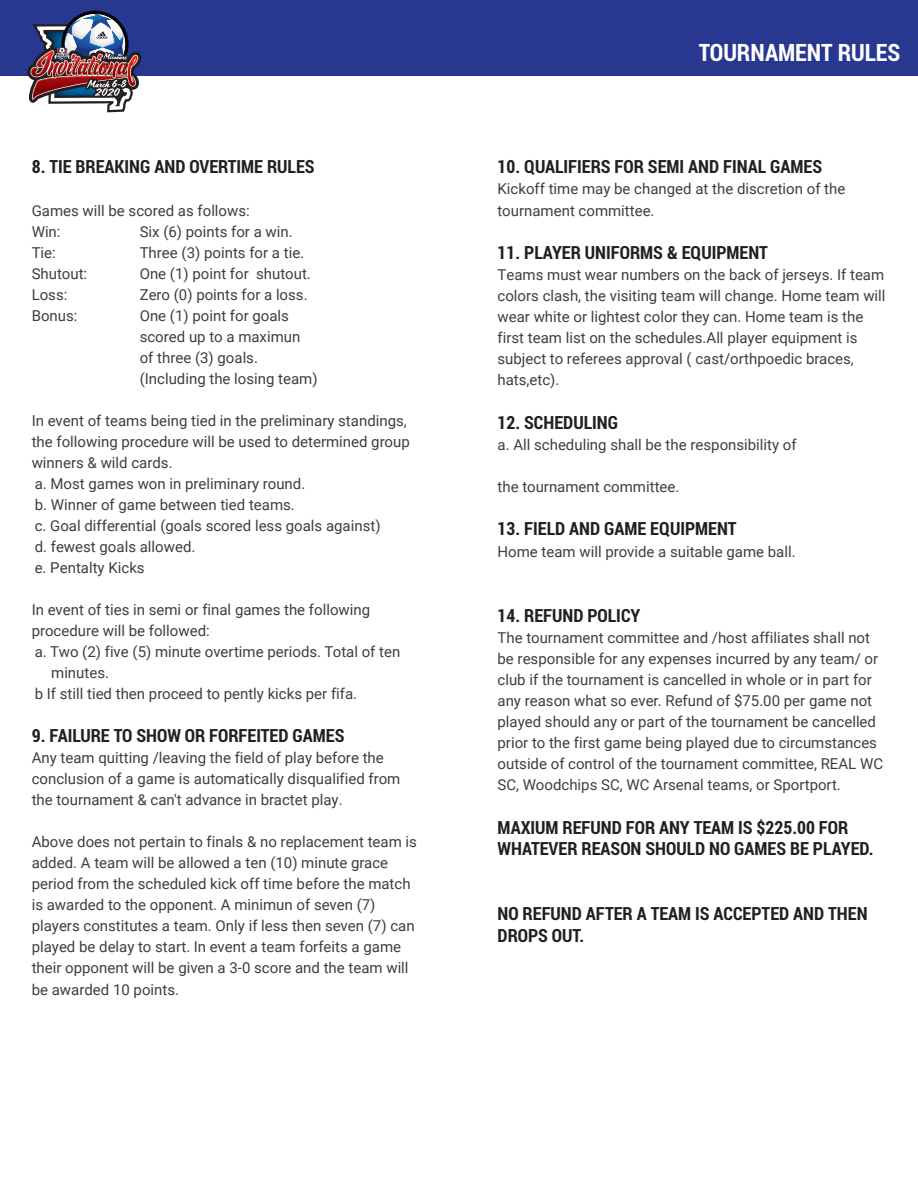
<style>
.page{position:relative;width:918px;height:1188px;background:#fff}
.page>*{position:absolute;margin:0;border:0;box-sizing:border-box;transform-origin:0 0}
.t1{font:700 23.7px "Roboto Condensed";color:#fff}
.t2{font:700 18px/21.6px "Roboto Condensed";color:#231f20}
.t3{font:15px/21.1px "Roboto";color:#3e3e3f}
</style>
<div class="page">
<div style="left:0;top:0;width:918px;height:75px;background:#283890"></div>
<img style="left:27px;top:11px;width:114px;height:102px">
<p class="t2" style="left:32px;top:156px;width:284px">8. TIE BREAKING AND OVERTIME RULES</p>
<p class="t3" style="left:32px;top:199px;width:220px">Games will be scored as follows:<br>Win:</p>
<p class="t3" style="left:140px;top:220px;width:155px">Six (6) points for a win.</p>
<p class="t3" style="left:32px;top:241px;width:26px">Tie:</p>
<p class="t3" style="left:140px;top:241px;width:166px">Three (3) points for a tie.</p>
<p class="t3" style="left:32px;top:262px;width:57px">Shutout:</p>
<p class="t3" style="left:140px;top:262px;width:173px">One (1) point for shutout.</p>
<p class="t3" style="left:32px;top:283px;width:37px">Loss:</p>
<p class="t3" style="left:140px;top:283px;width:169px">Zero (0) points for a loss.</p>
<p class="t3" style="left:32px;top:304px;width:47px">Bonus:</p>
<p class="t3" style="left:140px;top:304px;width:179px">One (1) point for goals scored up to a maximun of three (3) goals. (Including the losing team)</p>
<p class="t3" style="left:32px;top:409px;width:380px">In event of teams being tied in the preliminary standings, the following procedure will be used to determined group winners &amp; wild cards.<br>a. Most games won in preliminary round.<br>b. Winner of game between tied teams.<br>c. Goal differential (goals scored less goals against)<br>d. fewest goals allowed.<br>e. Pentalty Kicks</p>
<p class="t3" style="left:32px;top:598px;width:340px">In event of ties in semi or final games the following</p>
<p class="t3" style="left:32px;top:619px;width:180px">procedure will be followed:</p>
<p class="t3" style="left:35px;top:640px;width:367px">a. Two (2) five (5) minute overtime periods. Total of ten</p>
<p class="t3" style="left:51px;top:661px;width:59px">minutes.</p>
<p class="t3" style="left:35px;top:683px;width:324px">b If still tied then proceed to pently kicks per fifa.</p>
<p class="t2" style="left:32px;top:725px;width:314px">9. FAILURE TO SHOW OR FORFEITED GAMES</p>
<p class="t3" style="left:32px;top:747px;width:370px">Any team quitting /leaving the field of play before the conclusion of a game is automatically disqualified from the tournament &amp; can't advance in bractet play.</p>
<p class="t3" style="left:32px;top:831px;width:387px">Above does not pertain to finals &amp; no replacement team is added. A team will be allowed a ten (10) minute grace period from the scheduled kick off time before the match is awarded to the opponent. A minimun of seven (7) players constitutes a team. Only if less then seven (7) can played be delay to start. In event a team forfeits a game their opponent will be given a 3-0 score and the team will be awarded 10 points.</p>
<h1 class="t1" style="left:699px;top:39px;width:203px">TOURNAMENT RULES</h1>
<p class="t2" style="left:498px;top:156px;width:326px">10. QUALIFIERS FOR SEMI AND FINAL GAMES</p>
<p class="t3" style="left:498px;top:177px;width:349px;line-height:21.6px">Kickoff time may be changed at the discretion of the tournament committee.</p>
<p class="t2" style="left:498px;top:242px;width:272px">11. PLAYER UNIFORMS &amp; EQUIPMENT</p>
<p class="t3" style="left:498px;top:263px;width:389px">Teams must wear numbers on the back of jerseys. If team colors clash, the visiting team will change. Home team will wear white or lightest color they can. Home team is the first team list on the schedules.All player equipment is subject to referees approval ( cast/orthpoedic braces, hats,etc).</p>
<p class="t2" style="left:498px;top:411px;width:122px">12. SCHEDULING</p>
<p class="t3" style="left:498px;top:433px;width:301px">a. All scheduling shall be the responsibility of</p>
<p class="t3" style="left:498px;top:476px;width:183px">the tournament committee.</p>
<p class="t2" style="left:498px;top:518px;width:240px">13. FIELD AND GAME EQUIPMENT</p>
<p class="t3" style="left:498px;top:541px;width:300px">Home team will provide a suitable game ball.</p>
<p class="t2" style="left:498px;top:605px;width:144px">14. REFUND POLICY</p>
<p class="t3" style="left:498px;top:626px;width:387px">The tournament committee and /host affiliates shall not be responsible for any expenses incurred by any team/ or club if the tournament is cancelled in whole or in part for any reason what so ever. Refund of $75.00 per game not played should any or part of the tournament be cancelled prior to the first game being played due to circumstances outside of control of the tournament committee, REAL WC SC, Woodchips SC, WC Arsenal teams, or Sportport.</p>
<p class="t2" style="left:498px;top:816px;width:378px">MAXIUM REFUND FOR ANY TEAM IS $225.00 FOR<br>WHATEVER REASON SHOULD NO GAMES BE PLAYED.</p>
<p class="t2" style="left:498px;top:903px;width:372px">NO REFUND AFTER A TEAM IS ACCEPTED AND THEN<br>DROPS OUT.</p>
</div>
